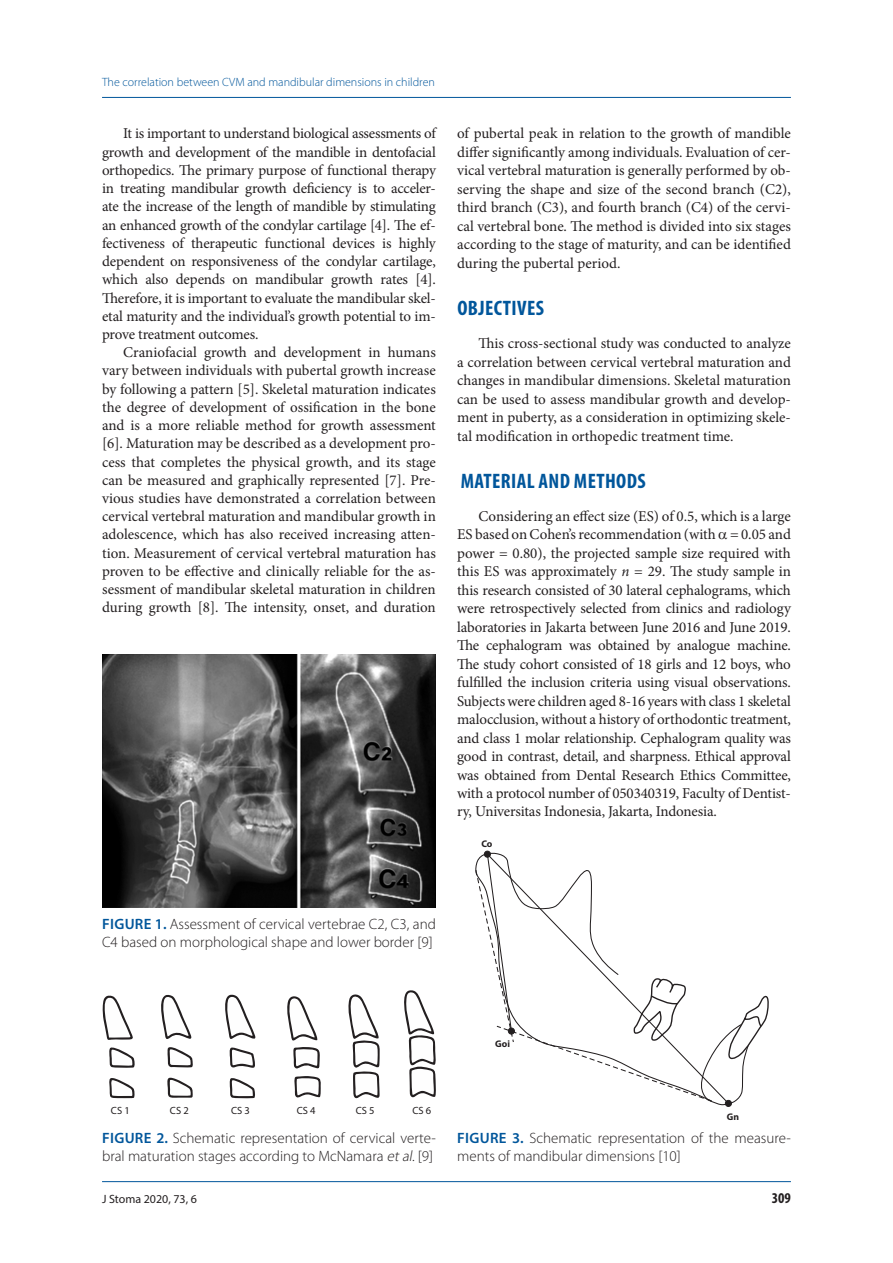
<style>
.page{position:relative;width:893px;height:1263px;background:#fff}
.page>*{position:absolute;margin:0;border:0;box-sizing:border-box;transform-origin:0 0}
.Śródtytuł-1{font:700 condensed 21px "Myriad Pro";letter-spacing:.02em;color:#01569b}
.Tekst{font:15px/18.5px "Minion Pro";letter-spacing:-.005em;color:#231f20;text-align:justify}
.Tabela-rycina-podpis{font:300 15px/18px "Myriad Pro";color:#231f20}
.Strona_nieparzysta{font:700 condensed 15px "Myriad Pro";color:#231f20}
.t1{font:300 12px "Myriad Pro";color:#01569b}
.t2{font:12px "Myriad Pro";color:#231f20}
.RYCINA-elementy{font:10.5px "Myriad Pro";color:#231f20}
.RYCINA-elementy-2{font:700 9.6px "Myriad Pro";color:#231f20}
.s1{font-style:italic}
.s2{font-weight:600;color:#01569b}
</style>
<div class="page">
<hr style="left:102px;top:97px;width:689px;height:1px;background:#01569b">
<hr style="left:102px;top:1181px;width:689px;height:1px;background:#01569b">
<img style="left:102px;top:654px;width:334px;height:254px">
<svg style="left:161px;top:994px;width:30px;height:45px"></svg>
<svg style="left:404px;top:990px;width:32px;height:108px"></svg>
<svg style="left:348px;top:994px;width:32px;height:105px"></svg>
<svg style="left:294px;top:1076px;width:27px;height:22px"></svg>
<svg style="left:287px;top:996px;width:33px;height:73px"></svg>
<svg style="left:167px;top:1047px;width:26px;height:21px"></svg>
<svg style="left:167px;top:1077px;width:26px;height:21px"></svg>
<svg style="left:102px;top:995px;width:33px;height:73px"></svg>
<svg style="left:109px;top:1078px;width:26px;height:20px"></svg>
<svg style="left:225px;top:994px;width:31px;height:104px"></svg>
<div style="left:484px;top:851px;width:7px;height:6px;border:1px solid #231f20;border-radius:50%"></div>
<div style="left:725px;top:1100px;width:7px;height:7px;border:1px solid #231f20;border-radius:50%"></div>
<svg style="left:475px;top:869px;width:225px;height:229px"></svg>
<svg style="left:632px;top:977px;width:55px;height:67px"></svg>
<svg style="left:700px;top:995px;width:69px;height:111px"></svg>
<p class="t1" style="left:102px;top:76px;width:334px">The correlation between CVM and mandibular dimensions in children</p>
<p class="Tekst" style="left:102px;top:125px;width:335px;text-indent:21px">It is important to understand biological assessments of growth and development of the mandible in dentofacial orthopedics. The primary purpose of functional therapy in treating mandibular growth deficiency is to acceler&shy;ate the increase of the length of mandible by stimulating an enhanced growth of the condylar cartilage [4]. The ef&shy;fectiveness of therapeutic functional devices is highly dependent on responsiveness of the condylar cartilage, which also depends on mandibular growth rates [4].<br>Therefore, it is important to evaluate the mandibular skel&shy;etal maturity and the individual’s growth potential to im&shy;prove treatment outcomes.</p>
<p class="Tekst" style="left:102px;top:343px;width:335px;text-indent:21px">Craniofacial growth and development in humans vary between individuals with pubertal growth increase by following a pattern [5]. Skeletal maturation indicates the degree of development of ossification in the bone and is a more reliable method for growth assessment [6]. Maturation may be described as a development pro&shy;cess that completes the physical growth, and its stage can be measured and graphically represented [7]. Pre&shy;vious studies have demonstrated a correlation between cervical vertebral maturation and mandibular growth in adolescence, which has also received increasing atten&shy;tion. Measurement of cervical vertebral maturation has proven to be effective and clinically reliable for the as&shy;sessment of mandibular skeletal maturation in children during growth [8]. The intensity, onset, and duration</p>
<p class="Tekst" style="left:457px;top:125px;width:335px">of pubertal peak in relation to the growth of mandible differ significantly among individuals. Evaluation of cer&shy;vical vertebral maturation is generally performed by ob&shy;serving the shape and size of the second branch (C2), third branch (C3), and fourth branch (C4) of the cervi&shy;cal vertebral bone. The method is divided into six stages according to the stage of maturity, and can be identified during the pubertal period.</p>
<p class="Śródtytuł-1" style="left:457px;top:295px;width:88px">OBJECTIVES</p>
<p class="Tekst" style="left:457px;top:334px;width:335px;text-indent:21px">This cross-sectional study was conducted to analyze a correlation between cervical vertebral maturation and changes in mandibular dimensions. Skeletal maturation can be used to assess mandibular growth and develop&shy;ment in puberty, as a consideration in optimizing skele&shy;tal modification in orthopedic treatment time.</p>
<p class="Śródtytuł-1" style="left:461px;top:467px;width:187px">MATERIAL AND METHODS</p>
<p class="Tekst" style="left:457px;top:507px;width:335px;text-indent:21px">Considering an effect size (ES) of 0.5, which is a large ES based on Cohen’s recommendation (with = 0.05 and power = 0.80), the projected sample size required with this ES was approximately <span class="s1">n</span> = 29. The study sample in this research consisted of 30 lateral cephalograms, which were retrospectively selected from clinics and radiology laboratories in Jakarta between June 2016 and June 2019.<br>The cephalogram was obtained by analogue machine.<br>The study cohort consisted of 18 girls and 12 boys, who fulfilled the inclusion criteria using visual observations.<br>Subjects were children aged 8-16 years with class 1 skeletal malocclusion, without a history of orthodontic treatment, and class 1 molar relationship. Cephalogram quality was good in contrast, detail, and sharpness. Ethical approval was obtained from Dental Research Ethics Committee, with a protocol number of 050340319, Faculty of Dentist&shy;ry, Universitas Indonesia, Jakarta, Indonesia.</p>
<p class="RYCINA-elementy-2" style="left:481px;top:838px;width:13px">Co</p>
<p class="Tabela-rycina-podpis" style="left:102px;top:915px;width:335px"><span class="s2">FIGURE 1.</span> Assessment of cervical vertebrae C2, C3, and<br>C4 based on morphological shape and lower border [9]</p>
<p class="RYCINA-elementy-2" style="left:495px;top:1038px;width:16px">Goi</p>
<p class="RYCINA-elementy" style="left:111px;top:1104px;width:20px">CS 1</p>
<p class="RYCINA-elementy" style="left:170px;top:1104px;width:20px">CS 2</p>
<p class="RYCINA-elementy" style="left:231px;top:1104px;width:20px">CS 3</p>
<p class="RYCINA-elementy" style="left:297px;top:1104px;width:20px">CS 4</p>
<p class="RYCINA-elementy" style="left:356px;top:1104px;width:20px">CS 5</p>
<p class="RYCINA-elementy" style="left:412px;top:1104px;width:20px">CS 6</p>
<p class="Tabela-rycina-podpis" style="left:102px;top:1129px;width:335px"><span class="s2">FIGURE 2.</span> Schematic representation of cervical verte&shy;bral maturation stages according to McNamara <span class="s1">etal</span>. [9]</p>
<p class="t2" style="left:102px;top:1192px;width:96px">J Stoma 2020, 73, 6</p>
<p class="RYCINA-elementy-2" style="left:727px;top:1110px;width:14px">Gn</p>
<p class="Tabela-rycina-podpis" style="left:457px;top:1129px;width:335px"><span class="s2">FIGURE 3.</span> Schematic representation of the measure&shy;ments of mandibular dimensions [10]</p>
<p class="Strona_nieparzysta" style="left:772px;top:1189px;width:21px">309</p>
</div>
